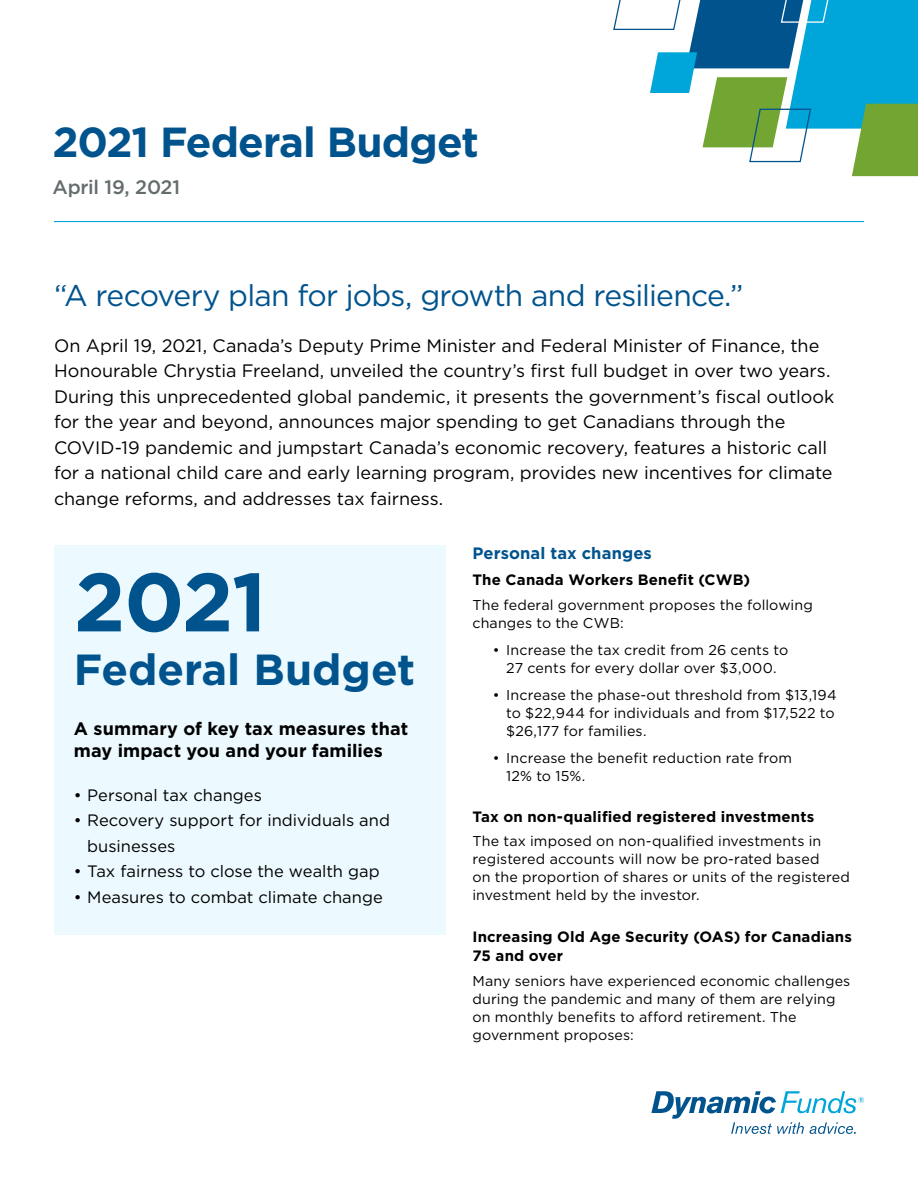
<style>
.page{position:relative;width:918px;height:1188px;background:#fff}
.page>*{position:absolute;margin:0;border:0;box-sizing:border-box;transform-origin:0 0}
.t1{font:700 82.5px "Gotham";color:#00538d}
.t2{font:700 43.5px "Gotham";color:#00538d}
.t3{font:700 42px "Gotham";letter-spacing:-.02em;color:#00538d}
.t4{font:30px "Gotham";letter-spacing:-.03em;color:#00538d}
.t5{font:500 19.5px "Gotham";letter-spacing:-.01em;color:#646c6d}
.t6{font:18px/25.5px "Gotham";color:#000}
.t7{font:700 18px/22.5px "Gotham";letter-spacing:.005em;color:#000}
.t8{font:16.5px/25.5px "Gotham";color:#000}
.t9{font:700 16.5px "Gotham";letter-spacing:.005em;color:#00538d}
.t10{font:700 15px/19.5px "Gotham";letter-spacing:.01em;color:#000}
.t11{font:14.25px/18px "Gotham";letter-spacing:.01em;color:#000}
</style>
<div class="page">
<svg style="left:613px;top:0;width:305px;height:176px"></svg>
<svg style="left:651px;top:1091px;width:213px;height:43px"></svg>
<hr style="left:54px;top:221px;width:810px;height:1px;background:#00a5d9">
<div style="left:54px;top:545px;width:392px;height:390px;background:#ecf9fe"></div>
<h3 class="t3" style="left:52px;top:118px;width:428px">2021 Federal Budget</h3>
<h3 class="t5" style="left:52px;top:176px;width:129px">April 19, 2021</h3>
<h3 class="t4" style="left:54px;top:279px;width:691px">“A recovery plan for jobs, growth and resilience.”</h3>
<p class="t6" style="left:54px;top:332px;width:782px">On April 19, 2021, Canada’s Deputy Prime Minister and Federal Minister of Finance, the Honourable Chrystia Freeland, unveiled the country’s first full budget in over two years.<br>During this unprecedented global pandemic, it presents the government’s fiscal outlook for the year and beyond, announces major spending to get Canadians through the COVID-19 pandemic and jumpstart Canada’s economic recovery, features a historic call for a national child care and early learning program, provides new incentives for climate change reforms, and addresses tax fairness.</p>
<p class="t9" style="left:472px;top:543px;width:181px">Personal tax changes</p>
<p class="t10" style="left:472px;top:569px;width:279px">The Canada Workers Benefit (CWB)</p>
<p class="t11" style="left:472px;top:595px;width:342px">The federal government proposes the following changes to the CWB:</p>
<p class="t11" style="left:493px;top:640px;width:297px;text-align:center">• Increase the tax credit from 26 cents to<br>27 cents for every dollar over $3,000.</p>
<p class="t11" style="left:506px;top:685px;width:332px;text-indent:-13px">• Increase the phase-out threshold from $13,194 to $22,944 for individuals and from $17,522 to $26,177 for families.</p>
<p class="t11" style="left:506px;top:748px;width:287px;text-indent:-13px">• Increase the benefit reduction rate from<br>12% to 15%.</p>
<p class="t10" style="left:472px;top:806px;width:343px">Tax on non-qualified registered investments</p>
<p class="t11" style="left:472px;top:832px;width:379px">The tax imposed on non-qualified investments in registered accounts will now be pro-rated based<br>on the proportion of shares or units of the registered investment held by the investor.</p>
<p class="t10" style="left:472px;top:926px;width:381px">Increasing Old Age Security (OAS) for Canadians<br>75 and over</p>
<p class="t11" style="left:472px;top:972px;width:379px">Many seniors have experienced economic challenges during the pandemic and many of them are relying on monthly benefits to afford retirement. The government proposes:</p>
<h1 class="t1" style="left:74px;top:554px;width:194px">2021</h1>
<h2 class="t2" style="left:74px;top:645px;width:343px">Federal Budget</h2>
<p class="t7" style="left:74px;top:717px;width:336px">A summary of key tax measures that may impact you and your families</p>
<p class="t8" style="left:74px;top:782px;width:189px">• Personal tax changes</p>
<p class="t8" style="left:87px;top:807px;width:304px;text-indent:-13px">• Recovery support for individuals and businesses</p>
<p class="t8" style="left:74px;top:858px;width:307px">• Tax fairness to close the wealth gap</p>
<p class="t8" style="left:74px;top:884px;width:310px">• Measures to combat climate change</p>
</div>
